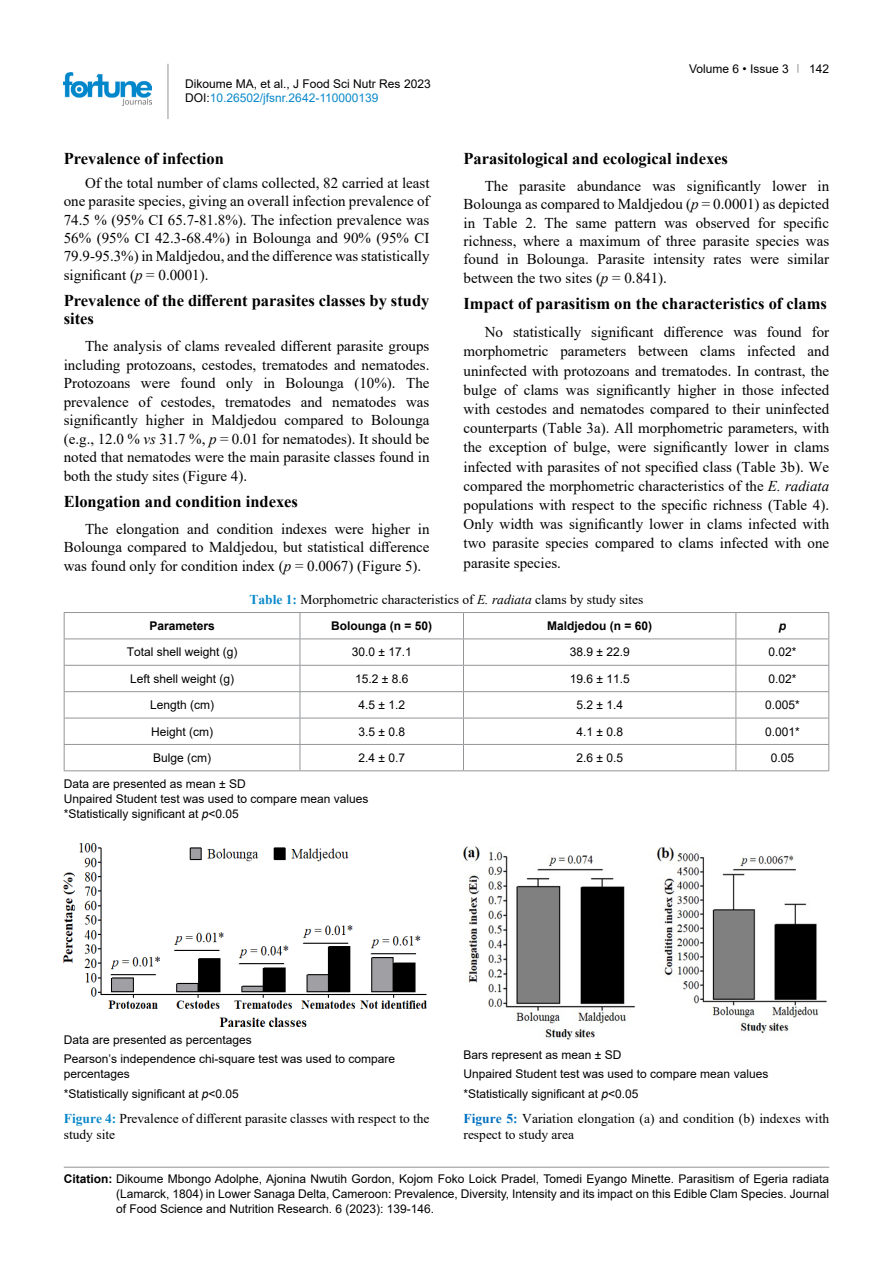
<style>
.page{position:relative;width:893px;height:1263px;background:#fff}
.page>*{position:absolute;margin:0;border:0;box-sizing:border-box;transform-origin:0 0}
.t1{font:700 16.5px/18px "Times New Roman";color:#000}
.t2{font:15px/18.5px "Times New Roman";color:#000;text-align:justify}
.t3{font:13.5px/16.5px "Times New Roman";color:#000}
.t4{font:12px/15px "Arial";color:#000}
.t5{font:700 12px "Arial";color:#000}
.t6{font:italic 700 12px "Arial";color:#000}
.s1{color:#0a88ca}
.s2{font-style:italic}
.s3{font-weight:700;color:#0a88ca}
.s4{font-weight:700;color:#0070c0}
.s5{font-weight:700}
</style>
<div class="page">
<hr style="left:168px;top:64px;width:1px;height:55px;background:#939598">
<img style="left:64px;top:72px;width:88px;height:33px">
<hr style="left:64px;top:1167px;width:765px;height:1px;background:#939598">
<hr style="left:64px;top:612px;width:236px;height:1px;background:#939598">
<hr style="left:300px;top:612px;width:163px;height:1px;background:#939598">
<hr style="left:463px;top:612px;width:273px;height:1px;background:#939598">
<hr style="left:736px;top:612px;width:93px;height:1px;background:#939598">
<hr style="left:64px;top:638px;width:236px;height:1px;background:#939598">
<hr style="left:300px;top:638px;width:163px;height:1px;background:#939598">
<hr style="left:463px;top:638px;width:273px;height:1px;background:#939598">
<hr style="left:736px;top:638px;width:93px;height:1px;background:#939598">
<hr style="left:64px;top:665px;width:236px;height:1px;background:#939598">
<hr style="left:300px;top:665px;width:163px;height:1px;background:#939598">
<hr style="left:463px;top:665px;width:273px;height:1px;background:#939598">
<hr style="left:736px;top:665px;width:93px;height:1px;background:#939598">
<hr style="left:64px;top:691px;width:236px;height:1px;background:#939598">
<hr style="left:300px;top:691px;width:163px;height:1px;background:#939598">
<hr style="left:463px;top:691px;width:273px;height:1px;background:#939598">
<hr style="left:736px;top:691px;width:93px;height:1px;background:#939598">
<hr style="left:64px;top:718px;width:236px;height:1px;background:#939598">
<hr style="left:300px;top:718px;width:163px;height:1px;background:#939598">
<hr style="left:463px;top:718px;width:273px;height:1px;background:#939598">
<hr style="left:736px;top:718px;width:93px;height:1px;background:#939598">
<hr style="left:64px;top:744px;width:236px;height:1px;background:#939598">
<svg style="left:64px;top:613px;width:1px;height:157px"></svg>
<hr style="left:300px;top:744px;width:163px;height:1px;background:#939598">
<svg style="left:300px;top:613px;width:1px;height:157px"></svg>
<hr style="left:463px;top:744px;width:273px;height:1px;background:#939598">
<svg style="left:463px;top:613px;width:1px;height:157px"></svg>
<hr style="left:736px;top:744px;width:93px;height:1px;background:#939598">
<svg style="left:735px;top:613px;width:1px;height:157px"></svg>
<svg style="left:828px;top:613px;width:1px;height:157px"></svg>
<hr style="left:64px;top:770px;width:236px;height:1px;background:#939598">
<hr style="left:300px;top:770px;width:163px;height:1px;background:#939598">
<hr style="left:463px;top:770px;width:273px;height:1px;background:#939598">
<hr style="left:736px;top:770px;width:93px;height:1px;background:#939598">
<img style="left:64px;top:844px;width:363px;height:182px">
<img style="left:463px;top:847px;width:363px;height:193px">
<p class="t4" style="left:185px;top:76px;width:247px;line-height:14.4px">Dikoume MA, et al., J Food Sci Nutr Res 2023<br>DOI:<span class="s1">10.26502/jfsnr.2642-110000139</span></p>
<p class="t1" style="left:64px;top:149px;width:162px">Prevalence of infection</p>
<p class="t2" style="left:64px;top:173px;width:367px;text-indent:21px">Of the total number of clams collected, 82 carried at least one parasite species, giving an overall infection prevalence of 74.5 % (95% CI 65.7-81.8%). The infection prevalence was 56% (95% CI 42.3-68.4%) in Bolounga and 90% (95% CI 79.9-95.3%) in Maldjedou, and the difference was statistically significant (<span class="s2">p</span> = 0.0001).</p>
<p class="t1" style="left:64px;top:291px;width:367px">Prevalence of the different parasites classes by study sites</p>
<p class="t2" style="left:64px;top:337px;width:367px;text-indent:21px">The analysis of clams revealed different parasite groups including protozoans, cestodes, trematodes and nematodes.<br>Protozoans were found only in Bolounga (10%). The prevalence of cestodes, trematodes and nematodes was significantly higher in Maldjedou compared to Bolounga (e.g., 12.0 % <span class="s2">vs</span> 31.7 %, <span class="s2">p</span> = 0.01 for nematodes). It should be noted that nematodes were the main parasite classes found in both the study sites (Figure 4).</p>
<p class="t1" style="left:64px;top:492px;width:236px">Elongation and condition indexes</p>
<p class="t2" style="left:64px;top:519px;width:367px;text-indent:21px">The elongation and condition indexes were higher in Bolounga compared to Maldjedou, but statistical difference was found only for condition index (<span class="s2">p</span> = 0.0067) (Figure 5).</p>
<p class="t4" style="left:689px;top:61px;width:101px">Volume 6 • Issue 3</p>
<p class="t4" style="left:809px;top:61px;width:22px">142</p>
<p class="t1" style="left:463px;top:149px;width:266px">Parasitological and ecological indexes</p>
<p class="t2" style="left:463px;top:176px;width:367px;text-indent:21px">The parasite abundance was significantly lower in Bolounga as compared to Maldjedou (<span class="s2">p</span> = 0.0001) as depicted in Table 2. The same pattern was observed for specific richness, where a maximum of three parasite species was found in Bolounga. Parasite intensity rates were similar between the two sites (<span class="s2">p</span> = 0.841).</p>
<p class="t1" style="left:463px;top:294px;width:365px">Impact of parasitism on the characteristics of clams</p>
<p class="t2" style="left:463px;top:322px;width:367px;line-height:19.2px;text-indent:21px">No statistically significant difference was found for morphometric parameters between clams infected and uninfected with protozoans and trematodes. In contrast, the bulge of clams was significantly higher in those infected with cestodes and nematodes compared to their uninfected counterparts (Table 3a). All morphometric parameters, with the exception of bulge, were significantly lower in clams infected with parasites of not specified class (Table 3b). We compared the morphometric characteristics of the <span class="s2">E. radiata </span>populations with respect to the specific richness (Table 4).<br>Only width was significantly lower in clams infected with two parasite species compared to clams infected with one parasite species.</p>
<p class="t3" style="left:249px;top:590px;width:396px"><span class="s3">Table 1:</span> Morphometric characteristics of <span class="s2">E. radiata</span> clams by study sites</p>
<p class="t5" style="left:149px;top:617px;width:67px">Parameters</p>
<p class="t5" style="left:331px;top:617px;width:103px">Bolounga (n = 50)</p>
<p class="t5" style="left:547px;top:617px;width:107px">Maldjedou (n = 60)</p>
<p class="t6" style="left:779px;top:618px;width:9px">p</p>
<p class="t4" style="left:127px;top:645px;width:112px">Total shell weight (g)</p>
<p class="t4" style="left:352px;top:645px;width:61px">30.0 ± 17.1</p>
<p class="t4" style="left:570px;top:645px;width:61px">38.9 ± 22.9</p>
<p class="t4" style="left:768px;top:645px;width:30px">0.02*</p>
<p class="t4" style="left:130px;top:671px;width:106px">Left shell weight (g)</p>
<p class="t4" style="left:355px;top:671px;width:55px">15.2 ± 8.6</p>
<p class="t4" style="left:570px;top:671px;width:61px">19.6 ± 11.5</p>
<p class="t4" style="left:768px;top:671px;width:30px">0.02*</p>
<p class="t4" style="left:150px;top:697px;width:66px">Length (cm)</p>
<p class="t4" style="left:358px;top:697px;width:48px">4.5 ± 1.2</p>
<p class="t4" style="left:576px;top:697px;width:48px">5.2 ± 1.4</p>
<p class="t4" style="left:765px;top:697px;width:36px">0.005*</p>
<p class="t4" style="left:151px;top:724px;width:64px">Height (cm)</p>
<p class="t4" style="left:358px;top:724px;width:48px">3.5 ± 0.8</p>
<p class="t4" style="left:576px;top:724px;width:48px">4.1 ± 0.8</p>
<p class="t4" style="left:765px;top:724px;width:36px">0.001*</p>
<p class="t4" style="left:153px;top:750px;width:60px">Bulge (cm)</p>
<p class="t4" style="left:358px;top:750px;width:48px">2.4 ± 0.7</p>
<p class="t4" style="left:576px;top:750px;width:48px">2.6 ± 0.5</p>
<p class="t4" style="left:771px;top:750px;width:25px">0.05</p>
<p class="t4" style="left:64px;top:777px;width:306px">Data are presented as mean ± SD<br>Unpaired Student test was used to compare mean values *Statistically significant at <span class="s2">p</span>&lt;0.05</p>
<p class="t4" style="left:64px;top:1030px;width:333px;line-height:19.2px">Data are presented as percentages<br>Pearson’s independence chi-square test was used to compare</p>
<p class="t4" style="left:64px;top:1064px;width:177px;line-height:19.2px">percentages<br>*Statistically significant at <span class="s2">p</span>&lt;0.05</p>
<p class="t3" style="left:64px;top:1109px;width:367px"><span class="s3">Figure 4:</span> Prevalence of different parasite classes with respect to the study site</p>
<p class="t4" style="left:463px;top:1045px;width:306px;line-height:19.2px">Bars represent as mean ± SD<br>Unpaired Student test was used to compare mean values *Statistically significant at <span class="s2">p</span>&lt;0.05</p>
<p class="t3" style="left:463px;top:1109px;width:367px"><span class="s4">Figure 5:</span> Variation elongation (a) and condition (b) indexes with respect to study area</p>
<p class="t4" style="left:116px;top:1171px;width:715px;text-align:justify;text-indent:-52px"><span class="s5">Citation:</span> Dikoume Mbongo Adolphe, Ajonina Nwutih Gordon, Kojom Foko Loick Pradel, Tomedi Eyango Minette. Parasitism of Egeria radiata (Lamarck, 1804) in Lower Sanaga Delta, Cameroon: Prevalence, Diversity, Intensity and its impact on this Edible Clam Species. Journal of Food Science and Nutrition Research. 6 (2023): 139-146.</p>
</div>
